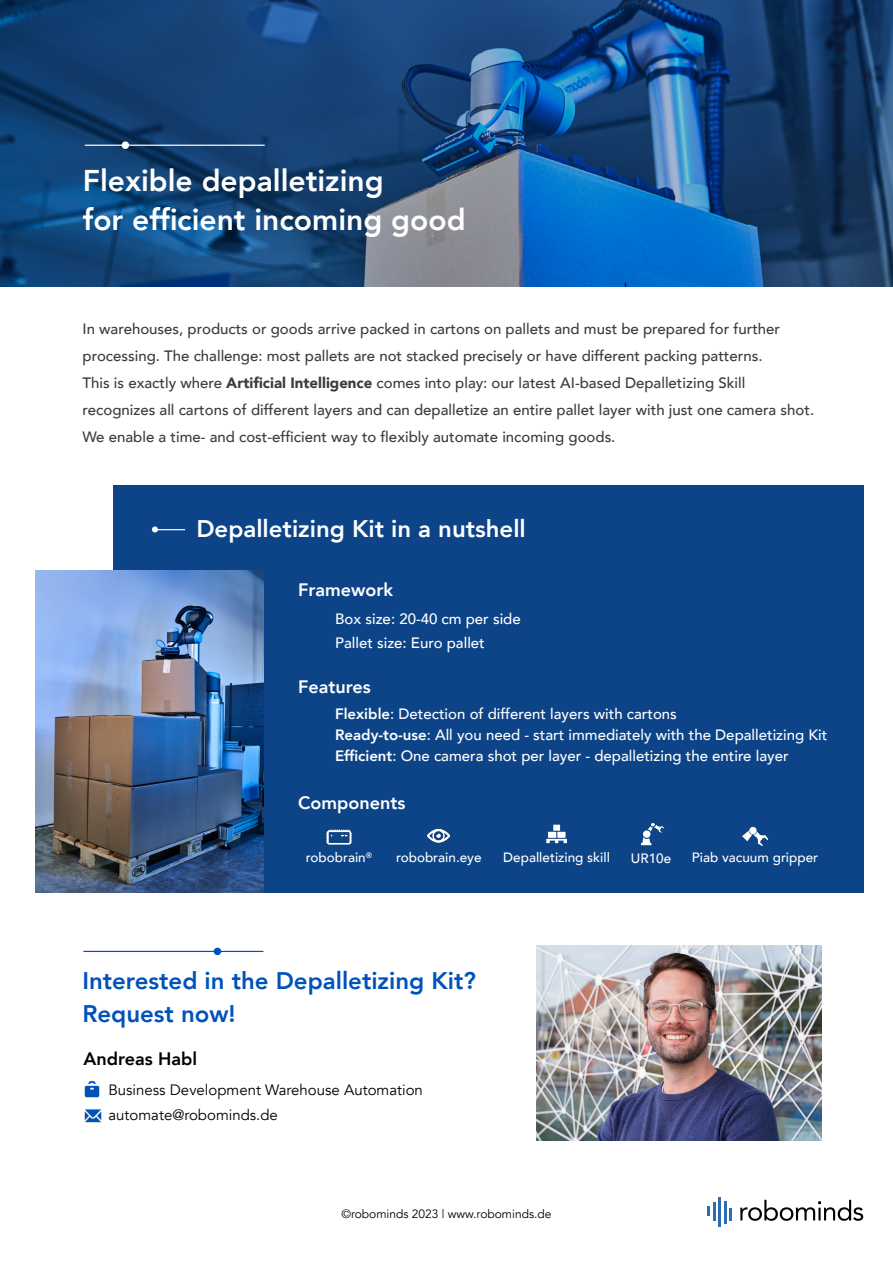
<style>
.page{position:relative;width:893px;height:1263px;background:#fff}
.page>*{position:absolute;margin:0;border:0;box-sizing:border-box;transform-origin:0 0}
.t1{font:800 30px/39px "Avenir";color:#fff}
.t2{font:800 24px/33px "Avenir";color:#0052bb}
.t3{font:800 24px "Avenir";color:#fff}
.t4{font:800 18px "Avenir";color:#fff}
.t5{font:800 18px "Avenir";color:#000}
.t6{font:500 15px/27px "Avenir";color:#3c3c3c}
.t7{font:500 15px/21px "Avenir";color:#fff}
.t8{font:15px/25.5px "Avenir";color:#000}
.t9{font:500 13.5px "Avenir";color:#fff}
.t10{font:12px "Avenir";color:#000}
.s1{font-weight:900}
.s2{font-weight:800}
</style>
<div class="page">
<div style="left:113px;top:485px;width:751px;height:407px;background:#0d4488"></div>
<svg style="left:0;top:0;width:893px;height:287px;background:#1c4c81"></svg>
<svg style="left:740px;top:1200px;width:123px;height:21px"></svg>
<svg style="left:729px;top:1208px;width:3px;height:12px"></svg>
<hr style="left:724px;top:1201px;width:3px;height:23px;background:#2b6eb5">
<hr style="left:718px;top:1197px;width:3px;height:29px;background:#2b6eb5">
<hr style="left:713px;top:1202px;width:3px;height:18px;background:#2b6eb5">
<svg style="left:707px;top:1206px;width:3px;height:9px"></svg>
<img style="left:537px;top:945px;width:285px;height:195px">
<img style="left:84px;top:1109px;width:18px;height:14px">
<img style="left:84px;top:1081px;width:16px;height:17px">
<img style="left:35px;top:570px;width:228px;height:322px">
<img style="left:326px;top:829px;width:27px;height:16px">
<img style="left:427px;top:828px;width:24px;height:15px">
<svg style="left:546px;top:825px;width:21px;height:18px"></svg>
<img style="left:640px;top:823px;width:25px;height:23px">
<img style="left:742px;top:826px;width:27px;height:20px">
<hr style="left:85px;top:145px;width:180px;height:1px;background:#fff">
<div style="left:122px;top:141px;width:7px;height:8px;background:#fff;border-radius:50%"></div>
<hr style="left:83px;top:951px;width:180px;height:1px;background:#0052bb">
<div style="left:214px;top:948px;width:7px;height:7px;background:#0052bb;border-radius:50%"></div>
<hr style="left:155px;top:529px;width:30px;height:1px;background:#fff">
<svg style="left:152px;top:526px;width:6px;height:6px"></svg>
<h1 class="t1" style="left:83px;top:161px;width:384px">Flexible depalletizing<br>for efficient incoming good</h1>
<p class="t6" style="left:83px;top:314px;width:733px">In warehouses, products or goods arrive packed in cartons on pallets and must be prepared for further processing. The challenge: most pallets are not stacked precisely or have different packing patterns.<br>This is exactly where <span class="s1">Artificial Intelligence</span> comes into play: our latest AI-based Depalletizing Skill recognizes all cartons of different layers and can depalletize an entire pallet layer with just one camera shot.<br>We enable a time- and cost-efficient way to flexibly automate incoming goods.</p>
<h2 class="t3" style="left:196px;top:510px;width:331px">Depalletizing Kit in a nutshell</h2>
<p class="t4" style="left:298px;top:575px;width:96px">Framework</p>
<p class="t7" style="left:335px;top:605px;width:187px;line-height:24px">Box size: 20-40 cm per side<br>Pallet size: Euro pallet</p>
<p class="t4" style="left:298px;top:673px;width:74px">Features</p>
<p class="t7" style="left:335px;top:702px;width:494px"><span class="s2">Flexible</span>: Detection of different layers with cartons<br><span class="s2">Ready-to-use</span>: All you need - start immediately with the Depalletizing Kit<br><span class="s2">Efficient</span>: One camera shot per layer - depalletizing the entire layer</p>
<p class="t4" style="left:298px;top:788px;width:109px">Components</p>
<p class="t9" style="left:306px;top:846px;width:68px">robobrain<sup>®</sup></p>
<p class="t9" style="left:396px;top:846px;width:87px">robobrain.eye</p>
<p class="t9" style="left:503px;top:846px;width:108px">Depalletizing skill</p>
<p class="t9" style="left:631px;top:847px;width:42px">UR10e</p>
<p class="t9" style="left:692px;top:846px;width:128px">Piab vacuum gripper</p>
<h2 class="t2" style="left:82px;top:964px;width:395px">Interested in the Depalletizing Kit?<br>Request now!</h2>
<p class="t5" style="left:83px;top:1044px;width:115px">Andreas Habl</p>
<p class="t8" style="left:108px;top:1077px;width:316px">Business Development Warehouse Automation automate@robominds.de</p>
<p class="t10" style="left:341px;top:1206px;width:212px">©robominds 2023 | www.robominds.de</p>
</div>
